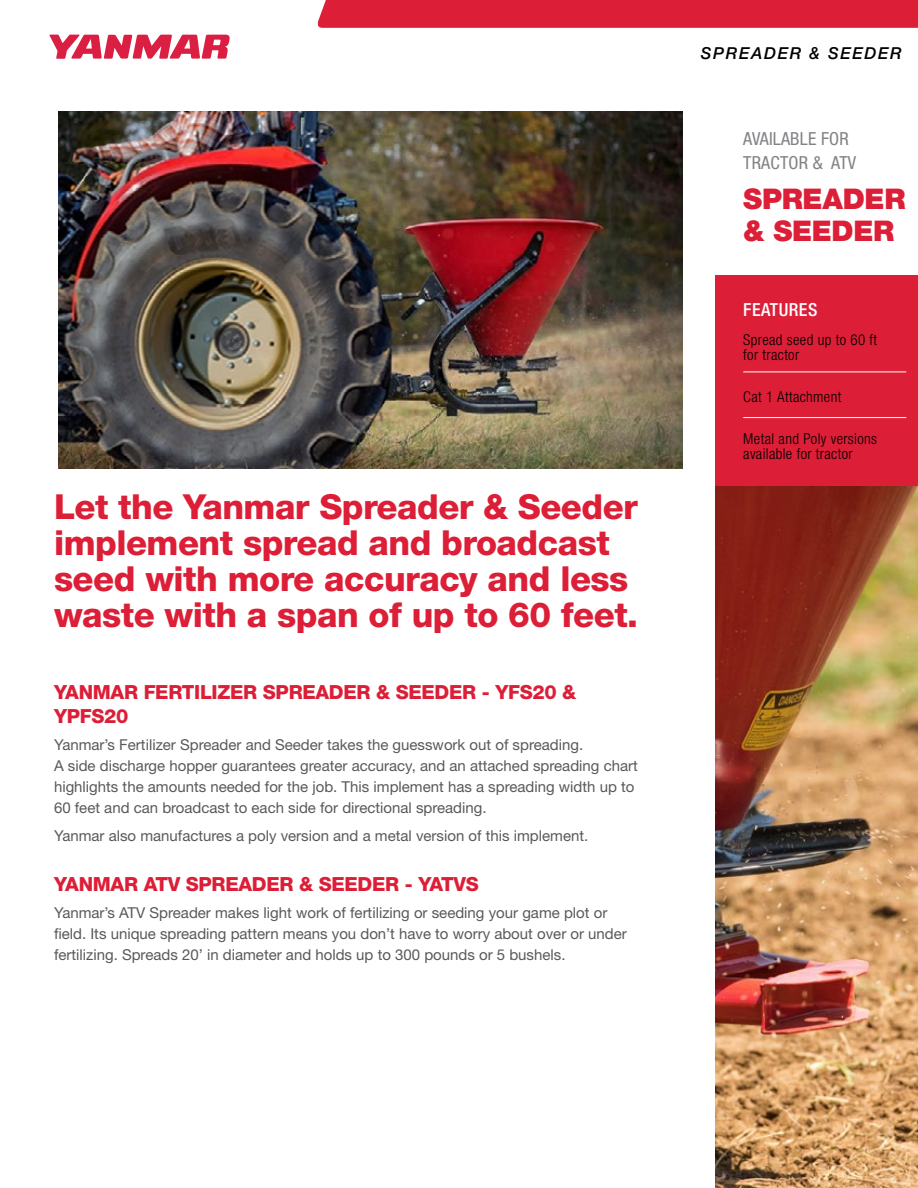
<style>
.page{position:relative;width:918px;height:1188px;background:#fff}
.page>*{position:absolute;margin:0;border:0;box-sizing:border-box;transform-origin:0 0}
.t1{font:800 34.5px/36px "Helvetica Neue LT Std";letter-spacing:-.015em;color:#dc1e37}
.t2{font:900 28.5px/31.5px "Helvetica Neue LT Std";letter-spacing:-.01em;color:#dc1e37}
.t3{font:800 19.5px/24px "Helvetica Neue LT Std";letter-spacing:-.015em;color:#dc1e37}
.t4{font:condensed 18px/24px "Helvetica Neue LT Std";letter-spacing:.01em;color:#808285}
.t5{font:500 condensed 18px "Helvetica Neue LT Std";letter-spacing:.025em;color:#fff}
.t6{font:italic 500 16.5px "Helvetica Neue LT Std";letter-spacing:.1em;color:#000}
.t7{font:15px/21px "Helvetica Neue LT Std";color:#58595b}
.t8{font:300 condensed 15px/15px "Helvetica Neue LT Std";letter-spacing:.025em;color:#000}
</style>
<div class="page">
<div style="left:317px;top:0;width:601px;height:28px;background:#dc1e37"></div>
<svg style="left:49px;top:35px;width:181px;height:24px"></svg>
<img style="left:59px;top:111px;width:624px;height:357px">
<div style="left:716px;top:275px;width:202px;height:357px;background:#dc1e37"></div>
<img style="left:716px;top:486px;width:202px;height:702px">
<hr style="left:743px;top:372px;width:163px;height:1px;background:#fff">
<hr style="left:743px;top:417px;width:163px;height:1px;background:#fff">
<h1 class="t1" style="left:54px;top:489px;width:586px">Let the Yanmar Spreader &amp; Seeder implement spread and broadcast seed with more accuracy and less waste with a span of up to 60 feet.</h1>
<h3 class="t3" style="left:54px;top:680px;width:524px">YANMAR FERTILIZER SPREADER &amp; SEEDER - YFS20 &amp;<br>YPFS20</h3>
<p class="t7" style="left:54px;top:734px;width:585px">Yanmar’s Fertilizer Spreader and Seeder takes the guesswork out of spreading.<br>A side discharge hopper guarantees greater accuracy, and an attached spreading chart highlights the amounts needed for the job. This implement has a spreading width up to 60 feet and can broadcast to each side for directional spreading.</p>
<p class="t7" style="left:54px;top:825px;width:536px">Yanmar also manufactures a poly version and a metal version of this implement.</p>
<h3 class="t3" style="left:54px;top:872px;width:426px">YANMAR ATV SPREADER &amp; SEEDER - YATVS</h3>
<p class="t7" style="left:54px;top:902px;width:574px">Yanmar’s ATV Spreader makes light work of fertilizing or seeding your game plot or field. Its unique spreading pattern means you don’t have to worry about over or under fertilizing. Spreads 20’ in diameter and holds up to 300 pounds or 5 bushels.</p>
<p class="t6" style="left:701px;top:43px;width:202px">SPREADER &amp; SEEDER</p>
<p class="t4" style="left:743px;top:126px;width:115px">AVAILABLE FOR<br>TRACTOR &amp; ATV</p>
<h2 class="t2" style="left:743px;top:183px;width:164px">SPREADER &amp; SEEDER</h2>
<p class="t5" style="left:743px;top:299px;width:76px">FEATURES</p>
<p class="t8" style="left:743px;top:332px;width:135px">Spread seed up to 60 ft for tractor</p>
<p class="t8" style="left:743px;top:389px;width:100px">Cat 1 Attachment</p>
<p class="t8" style="left:743px;top:431px;width:135px">Metal and Poly versions available for tractor</p>
</div>
